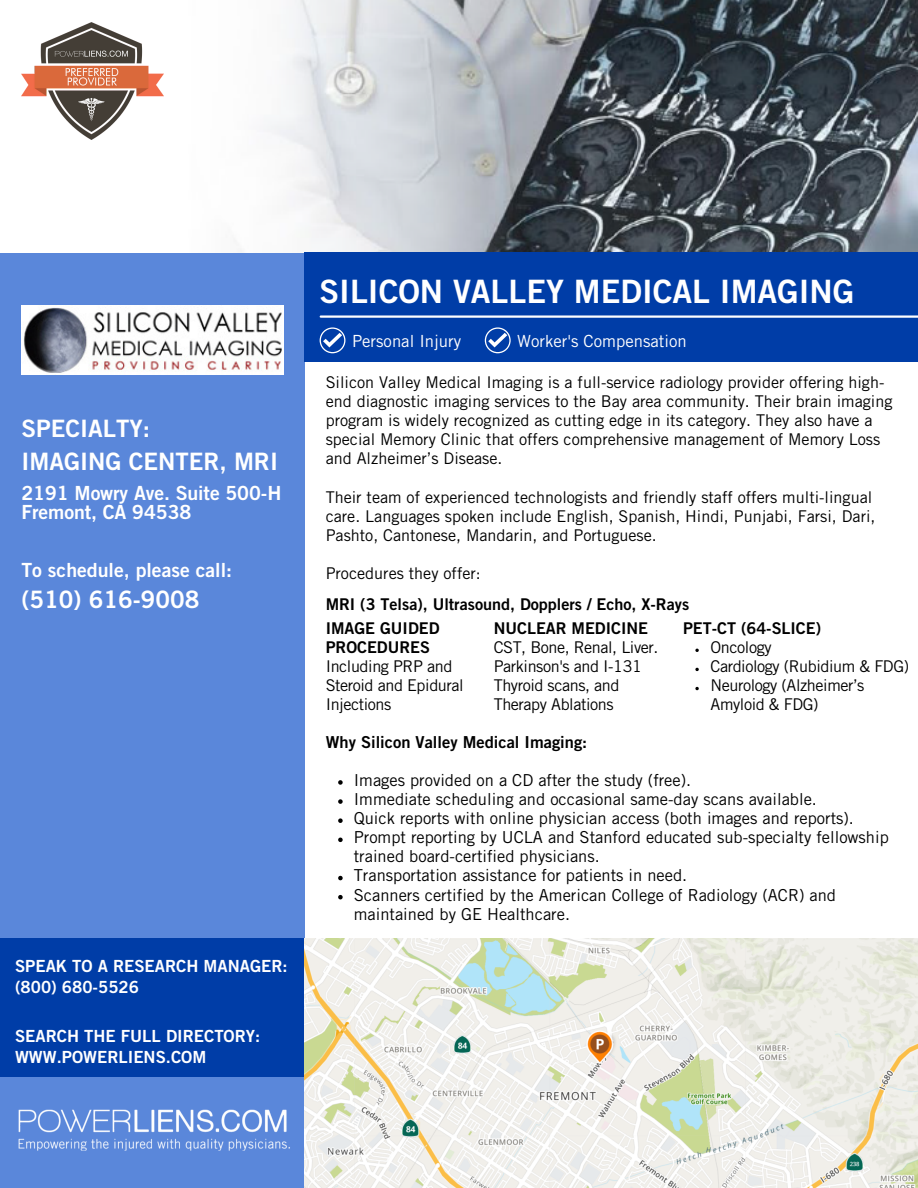
<style>
.page{position:relative;width:918px;height:1188px;background:#fff}
.page>*{position:absolute;margin:0;border:0;box-sizing:border-box;transform-origin:0 0}
.t1{font:32.25px "Trade Gothic LT Std Bd 2";color:#fff}
.t2{font:24px "Trade Gothic LT Std Bd 2";color:#fff}
.t3{font:19.5px "Trade Gothic LT Std Bd 2";letter-spacing:-.005em;color:#fff}
.t4{font:16.8px/21.3px "Trade Gothic LT Std Bd 2";color:#fff}
.t5{font:16.8px "Trade Gothic LT Std";color:#fff}
.t6{font:16.5px/19.2px "Trade Gothic LT Std";color:#000}
.t7{font:16.5px "Trade Gothic LT Std Bd 2";color:#000}
.t8{font:16.2px/19.2px "Trade Gothic LT Std";color:#000}
.t9{font:16.2px/19.2px "Trade Gothic LT Std";letter-spacing:-.025em;color:#000}
.t10{font:16.2px/31.2px "Trade Gothic LT Std Bd 2";color:#000}
.s1{font-family:"Trade Gothic LT Std"}
</style>
<div class="page">
<img style="left:90px;top:0;width:828px;height:253px">
<div style="left:0;top:253px;width:305px;height:935px;background:#5a87da"></div>
<img style="left:18px;top:1109px;width:272px;height:42px">
<div style="left:0;top:938px;width:305px;height:139px;background:#003da7"></div>
<div style="left:305px;top:253px;width:613px;height:109px;background:#003da7"></div>
<hr style="left:321px;top:315px;width:597px;height:3px;background:#fff">
<img style="left:21px;top:305px;width:262px;height:70px">
<svg style="left:485px;top:327px;width:26px;height:26px"></svg>
<img style="left:305px;top:938px;width:613px;height:250px">
<svg style="left:320px;top:327px;width:25px;height:26px"></svg>
<svg style="left:695px;top:649px;width:4px;height:3px"></svg>
<svg style="left:695px;top:668px;width:4px;height:3px"></svg>
<svg style="left:695px;top:687px;width:4px;height:3px"></svg>
<svg style="left:338px;top:780px;width:5px;height:5px"></svg>
<svg style="left:338px;top:799px;width:5px;height:5px"></svg>
<svg style="left:338px;top:818px;width:5px;height:5px"></svg>
<svg style="left:338px;top:838px;width:5px;height:4px"></svg>
<svg style="left:338px;top:876px;width:5px;height:4px"></svg>
<svg style="left:338px;top:895px;width:5px;height:4px"></svg>
<img style="left:21px;top:22px;width:142px;height:117px">
<p class="t2" style="left:21px;top:420px;width:130px">SPECIALTY:</p>
<p class="t2" style="left:21px;top:453px;width:258px">IMAGING CENTER, MRI</p>
<p class="t3" style="left:21px;top:486px;width:261px">2191 Mowry Ave. Suite 500-H</p>
<p class="t3" style="left:21px;top:505px;width:172px">Fremont, CA 94538</p>
<p class="t3" style="left:21px;top:563px;width:212px">To schedule, please call:</p>
<p class="t2" style="left:21px;top:590px;width:179px">(510) 616-9008</p>
<p class="t4" style="left:15px;top:957px;width:274px">SPEAK TO A RESEARCH MANAGER:</p>
<p class="t4" style="left:15px;top:979px;width:126px">(800) 680-5526</p>
<p class="t4" style="left:15px;top:1027px;width:247px">SEARCH THE FULL DIRECTORY:<br>WWW.POWERLIENS.COM</p>
<p class="t1" style="left:320px;top:280px;width:536px">SILICON VALLEY MEDICAL IMAGING</p>
<p class="t5" style="left:352px;top:335px;width:111px">Personal Injury</p>
<p class="t5" style="left:517px;top:335px;width:171px">Worker's Compensation</p>
<p class="t8" style="left:326px;top:375px;width:568px">Silicon Valley Medical Imaging is a full-service radiology provider offering high&shy;end diagnostic imaging services to the Bay area community. Their brain imaging program is widely recognized as cutting edge in its category. They also have a special Memory Clinic that offers comprehensive management of Memory Loss and Alzheimer’s Disease.</p>
<p class="t8" style="left:326px;top:489px;width:551px">Their team of experienced technologists and friendly staff offers multi-lingual care. Languages spoken include English, Spanish, Hindi, Punjabi, Farsi, Dari,<br>Pashto, Cantonese, Mandarin, and Portuguese.</p>
<p class="t10" style="left:326px;top:560px;width:365px"><span class="s1">Procedures they offer:<br></span>MRI (3 Telsa), Ultrasound, Dopplers / Echo, X-Rays</p>
<p class="t10" style="left:326px;top:621px;width:115px;line-height:19.2px">IMAGE GUIDED<br>PROCEDURES</p>
<p class="t9" style="left:326px;top:659px;width:140px">Including PRP and<br>Steroid and Epidural<br>Injections</p>
<p class="t10" style="left:494px;top:615px;width:156px">NUCLEAR MEDICINE</p>
<p class="t9" style="left:494px;top:640px;width:166px">CST, Bone, Renal, Liver.<br>Parkinson's and I-131<br>Thyroid scans, and<br>Therapy Ablations</p>
<p class="t9" style="left:711px;top:640px;width:63px">Oncology</p>
<p class="t10" style="left:683px;top:615px;width:140px">PET-CT (64-SLICE)</p>
<p class="t9" style="left:711px;top:659px;width:200px">Cardiology (Rubidium &amp; FDG)</p>
<p class="t9" style="left:711px;top:678px;width:155px">Neurology (Alzheimer’s<br>Amyloid &amp; FDG)</p>
<p class="t7" style="left:326px;top:736px;width:263px">Why Silicon Valley Medical Imaging:</p>
<p class="t6" style="left:354px;top:773px;width:339px">Images provided on a CD after the study (free).</p>
<p class="t6" style="left:354px;top:792px;width:465px">Immediate scheduling and occasional same-day scans available.</p>
<p class="t6" style="left:354px;top:811px;width:502px">Quick reports with online physician access (both images and reports).</p>
<p class="t6" style="left:354px;top:830px;width:537px">Prompt reporting by UCLA and Stanford educated sub-specialty fellowship trained board-certified physicians.</p>
<p class="t6" style="left:354px;top:868px;width:335px">Transportation assistance for patients in need.</p>
<p class="t6" style="left:354px;top:887px;width:484px">Scanners certified by the American College of Radiology (ACR) and maintained by GE Healthcare.</p>
</div>
